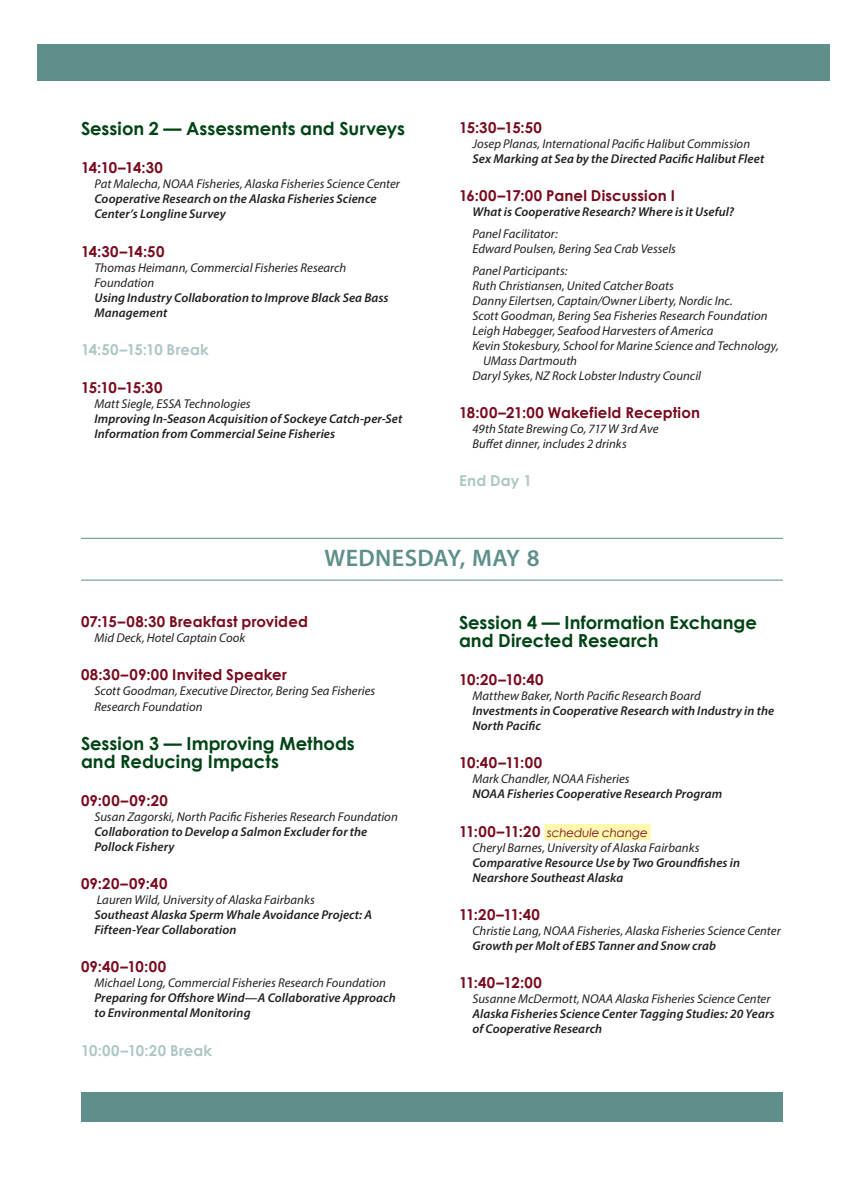
<style>
.page{position:relative;width:864px;height:1188px;background:#fff}
.page>*{position:absolute;margin:0;border:0;box-sizing:border-box;transform-origin:0 0}
.Program_Session_Head{font:600 24px "Myriad Pro";letter-spacing:.015em;color:#5e8f8b}
.Session_heading{font:700 18px/18px "Century Gothic";color:#004415}
.Program_time{font:700 15px "Century Gothic";letter-spacing:.01em;color:#780a1d}
.breaks{font:700 15px "Century Gothic";letter-spacing:.01em;color:#aec7c5}
.Speaker{font:italic 12.75px/15px "Myriad Pro";color:#231f20}
.Talk_title{font:italic 600 12.75px/15px "Myriad Pro";letter-spacing:.01em;color:#231f20}
.Program_time-2{font:italic 12px "Century Gothic";letter-spacing:-.01em;color:#780a1d}
.s1{font-weight:700;font-style:normal;font-size:15px}
</style>
<div class="page">
<div style="left:37px;top:44px;width:792px;height:37px;background:#5e8f8b"></div>
<div style="left:81px;top:1092px;width:702px;height:30px;background:#5e8f8b"></div>
<hr style="left:81px;top:538px;width:702px;height:1px;background:#5e8f8b">
<hr style="left:81px;top:580px;width:702px;height:1px;background:#5e8f8b">
<div style="left:544px;top:824px;width:107px;height:16px;background:#fff8ae"></div>
<p class="Session_heading" style="left:81px;top:119px;width:325px">Session 2 — Assessments and Surveys</p>
<p class="Program_time" style="left:81px;top:158px;width:83px">14:10–14:30</p>
<p class="Speaker" style="left:94px;top:176px;width:307px">Pat Malecha, NOAA Fisheries, Alaska Fisheries Science Center</p>
<p class="Talk_title" style="left:94px;top:191px;width:284px">Cooperative Research on the Alaska Fisheries Science<br>Center’s Longline Survey</p>
<p class="Program_time" style="left:81px;top:242px;width:85px">14:30–14:50</p>
<p class="Speaker" style="left:94px;top:260px;width:253px">Thomas Heimann, Commercial Fisheries Research<br>Foundation</p>
<p class="Talk_title" style="left:94px;top:289px;width:296px">Using Industry Collaboration to Improve Black Sea Bass<br>Management</p>
<p class="breaks" style="left:81px;top:340px;width:129px">14:50–15:10 Break</p>
<p class="Program_time" style="left:81px;top:378px;width:83px">15:10–15:30</p>
<p class="Speaker" style="left:94px;top:396px;width:158px">Matt Siegle, ESSA Technologies</p>
<p class="Talk_title" style="left:94px;top:411px;width:309px">Improving In-Season Acquisition of Sockeye Catch-per-Set<br>Information from Commercial Seine Fisheries</p>
<p class="Program_time" style="left:459px;top:118px;width:85px">15:30–15:50</p>
<p class="Speaker" style="left:472px;top:136px;width:279px">Josep Planas, International Pacific Halibut Commission</p>
<p class="Talk_title" style="left:472px;top:151px;width:293px">Sex Marking at Sea by the Directed Pacific Halibut Fleet</p>
<p class="Program_time" style="left:459px;top:186px;width:217px">16:00–17:00 Panel Discussion I</p>
<p class="Talk_title" style="left:472px;top:204px;width:263px">What is Cooperative Research? Where is it Useful?</p>
<p class="Speaker" style="left:472px;top:226px;width:87px">Panel Facilitator:</p>
<p class="Speaker" style="left:472px;top:241px;width:205px">Edward Poulsen, Bering Sea Crab Vessels</p>
<p class="Speaker" style="left:472px;top:263px;width:96px">Panel Participants:</p>
<p class="Speaker" style="left:472px;top:278px;width:203px">Ruth Christiansen, United Catcher Boats</p>
<p class="Speaker" style="left:472px;top:293px;width:262px">Danny Eilertsen, Captain/Owner Liberty, Nordic Inc.</p>
<p class="Speaker" style="left:472px;top:308px;width:297px">Scott Goodman, Bering Sea Fisheries Research Foundation</p>
<p class="Speaker" style="left:472px;top:323px;width:242px">Leigh Habegger, Seafood Harvesters of America</p>
<p class="Speaker" style="left:483px;top:338px;width:297px;text-indent:-10px">Kevin Stokesbury, School for Marine Science and Technology,<br>UMass Dartmouth</p>
<p class="Speaker" style="left:472px;top:368px;width:230px">Daryl Sykes, NZ Rock Lobster Industry Council</p>
<p class="Program_time" style="left:459px;top:403px;width:243px">18:00–21:00 Wakefield Reception</p>
<p class="Speaker" style="left:472px;top:421px;width:187px">49th State Brewing Co, 717 W 3rd Ave</p>
<p class="Speaker" style="left:472px;top:436px;width:156px">Buffet dinner, includes 2 drinks</p>
<p class="breaks" style="left:459px;top:471px;width:74px">End Day 1</p>
<p class="Program_Session_Head" style="left:325px;top:542px;width:217px">WEDNESDAY, MAY 8</p>
<p class="Program_time" style="left:81px;top:612px;width:228px">07:15–08:30 Breakfast provided</p>
<p class="Speaker" style="left:94px;top:630px;width:152px">Mid Deck, Hotel Captain Cook</p>
<p class="Program_time" style="left:81px;top:665px;width:208px">08:30–09:00 Invited Speaker</p>
<p class="Speaker" style="left:94px;top:682px;width:282px;line-height:16.5px">Scott Goodman, Executive Director, Bering Sea Fisheries<br>Research Foundation</p>
<p class="Session_heading" style="left:81px;top:734px;width:275px">Session 3 — Improving Methods and Reducing Impacts</p>
<p class="Program_time" style="left:81px;top:791px;width:88px">09:00–09:20</p>
<p class="Speaker" style="left:94px;top:809px;width:305px">Susan Zagorski, North Pacific Fisheries Research Foundation</p>
<p class="Talk_title" style="left:94px;top:824px;width:274px">Collaboration to Develop a Salmon Excluder for the<br>Pollock Fishery</p>
<p class="Program_time" style="left:81px;top:874px;width:88px">09:20–09:40</p>
<p class="Speaker" style="left:97px;top:892px;width:220px">Lauren Wild, University of Alaska Fairbanks</p>
<p class="Talk_title" style="left:94px;top:907px;width:279px">Southeast Alaska Sperm Whale Avoidance Project: A<br>Fifteen-Year Collaboration</p>
<p class="Program_time" style="left:81px;top:958px;width:87px">09:40–10:00</p>
<p class="Speaker" style="left:94px;top:975px;width:293px">Michael Long, Commercial Fisheries Research Foundation</p>
<p class="Talk_title" style="left:94px;top:990px;width:303px">Preparing for Offshore Wind—A Collaborative Approach to Environmental Monitoring</p>
<p class="breaks" style="left:81px;top:1041px;width:133px">10:00–10:20 Break</p>
<p class="Session_heading" style="left:459px;top:613px;width:300px">Session 4 — Information Exchange and Directed Research</p>
<p class="Program_time" style="left:459px;top:670px;width:86px">10:20–10:40</p>
<p class="Speaker" style="left:472px;top:688px;width:230px">Matthew Baker, North Pacific Research Board</p>
<p class="Talk_title" style="left:472px;top:703px;width:303px">Investments in Cooperative Research with Industry in the<br>North Pacific</p>
<p class="Program_time" style="left:459px;top:754px;width:85px">10:40–11:00</p>
<p class="Speaker" style="left:472px;top:771px;width:159px">Mark Chandler, NOAA Fisheries</p>
<p class="Talk_title" style="left:472px;top:786px;width:251px">NOAA Fisheries Cooperative Research Program</p>
<p class="Program_time-2" style="left:459px;top:825px;width:191px"><span class="s1">11:00–11:20</span> schedule change</p>
<p class="Speaker" style="left:472px;top:840px;width:228px">Cheryl Barnes, University of Alaska Fairbanks</p>
<p class="Talk_title" style="left:472px;top:855px;width:269px">Comparative Resource Use by Two Groundfishes in<br>Nearshore Southeast Alaska</p>
<p class="Program_time" style="left:459px;top:905px;width:83px">11:20–11:40</p>
<p class="Speaker" style="left:472px;top:923px;width:310px">Christie Lang, NOAA Fisheries, Alaska Fisheries Science Center</p>
<p class="Talk_title" style="left:472px;top:938px;width:245px">Growth per Molt of EBS Tanner and Snow crab</p>
<p class="Program_time" style="left:459px;top:973px;width:84px">11:40–12:00</p>
<p class="Speaker" style="left:472px;top:991px;width:299px">Susanne McDermott, NOAA Alaska Fisheries Science Center</p>
<p class="Talk_title" style="left:472px;top:1006px;width:304px">Alaska Fisheries Science Center Tagging Studies: 20 Years of Cooperative Research</p>
</div>
